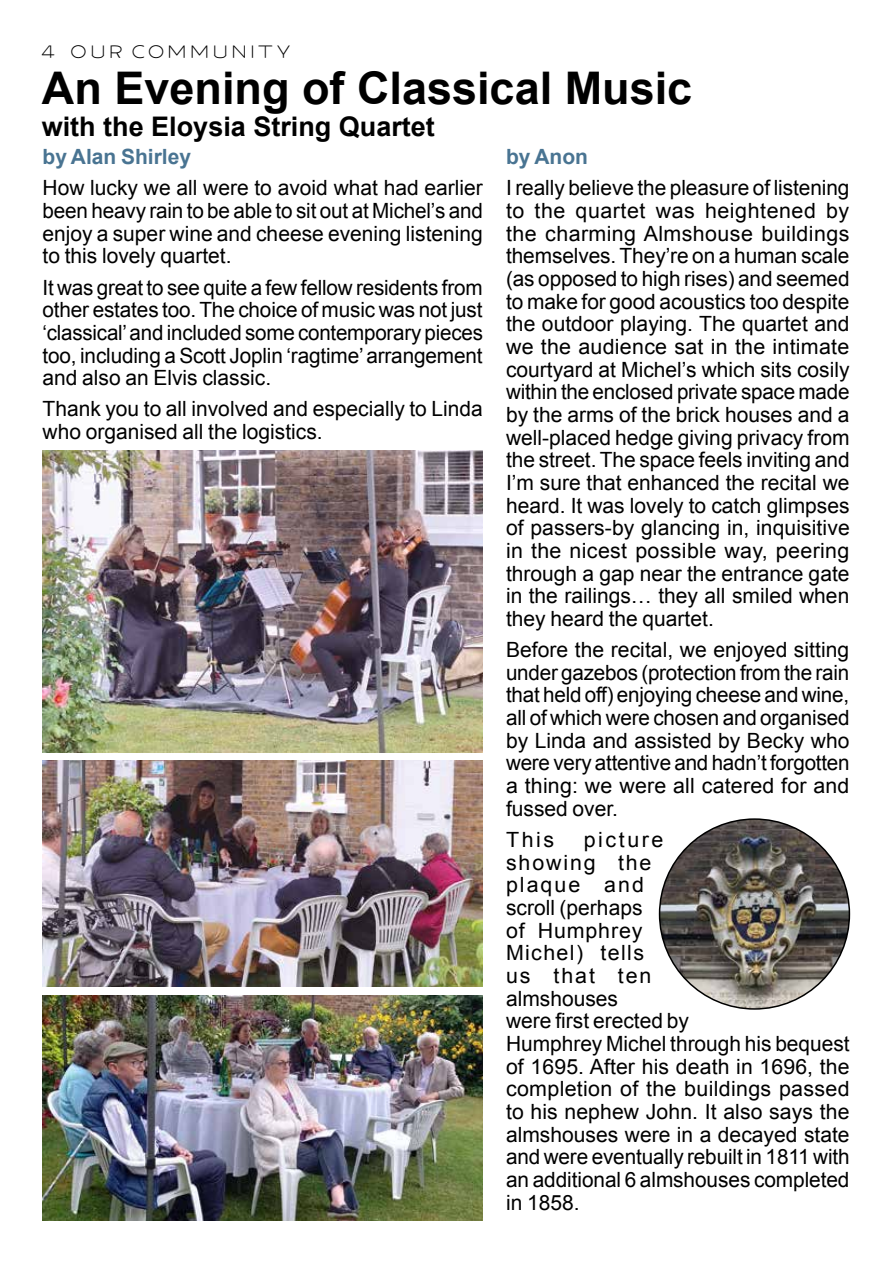
<style>
.page{position:relative;width:893px;height:1263px;background:#fff}
.page>*{position:absolute;margin:0;border:0;box-sizing:border-box;transform-origin:0 0}
.t1{font:700 45px "Arial";color:#000}
.t2{font:700 27px "Arial";color:#000}
.t3{font:21px/22.6px "Arial";color:#000;text-align:justify}
.t4{font:700 21px "Arial";color:#497492}
.t5{font:21px "Modesto Open Inline Fill";color:#000}
</style>
<div class="page">
<img style="left:43px;top:761px;width:440px;height:225px">
<img style="left:43px;top:450px;width:440px;height:302px">
<img style="left:43px;top:995px;width:440px;height:226px">
<img style="left:660px;top:819px;width:189px;height:190px;border-radius:95px">
<p class="t5" style="left:41px;top:44px;width:254px">4 our community</p>
<h1 class="t1" style="left:42px;top:58px;width:652px">An Evening of Classical Music</h1>
<p class="t2" style="left:42px;top:109px;width:395px">with the Eloysia String Quartet</p>
<p class="t4" style="left:43px;top:143px;width:150px">by Alan Shirley</p>
<p class="t3" style="left:43px;top:177px;width:442px">How lucky we all were to avoid what had earlier been heavy rain to be able to sit out at Michel’s and enjoy a super wine and cheese evening listening to this lovely quartet.</p>
<p class="t3" style="left:43px;top:276px;width:442px">It was great to see quite a few fellow residents from other estates too. The choice of music was not just ‘classical’ and included some contemporary pieces too, including a Scott Joplin ‘ragtime’ arrangement and also an Elvis classic.</p>
<p class="t3" style="left:43px;top:398px;width:442px">Thank you to all involved and especially to Linda who organised all the logistics.</p>
<p class="t4" style="left:506px;top:143px;width:84px">by Anon</p>
<p class="t3" style="left:506px;top:177px;width:345px">I really believe the pleasure of listening to the quartet was heightened by the charming Almshouse buildings themselves. They’re on a human scale (as opposed to high rises) and seemed to make for good acoustics too despite the outdoor playing. The quartet and we the audience sat in the intimate courtyard at Michel’s which sits cosily within the enclosed private space made by the arms of the brick houses and a well-placed hedge giving privacy from the street. The space feels inviting and I’m sure that enhanced the recital we heard. It was lovely to catch glimpses of passers-by glancing in, inquisitive in the nicest possible way, peering through a gap near the entrance gate in the railings… they all smiled when they heard the quartet.</p>
<p class="t3" style="left:506px;top:638px;width:345px">Before the recital, we enjoyed sitting under gazebos (protection from the rain that held off) enjoying cheese and wine, all of which were chosen and organised by Linda and assisted by Becky who were very attentive and hadn’t forgotten a thing: we were all catered for and fussed over.</p>
<p class="t3" style="left:506px;top:828px;width:50px">This</p>
<p class="t3" style="left:506px;top:828px;width:345px;text-align:left;text-indent:78px">picture<br>showing the<br>plaque and<br>scroll (perhaps<br>of Humphrey<br>Michel) tells<br>us that ten<br>almshouses<br>were first erected by<br>Humphrey Michel through his bequest of 1695. After his death in 1696, the completion of the buildings passed to his nephew John. It also says the almshouses were in a decayed state and were eventually rebuilt in 1811 with an additional 6 almshouses completed in 1858.</p>
</div>
